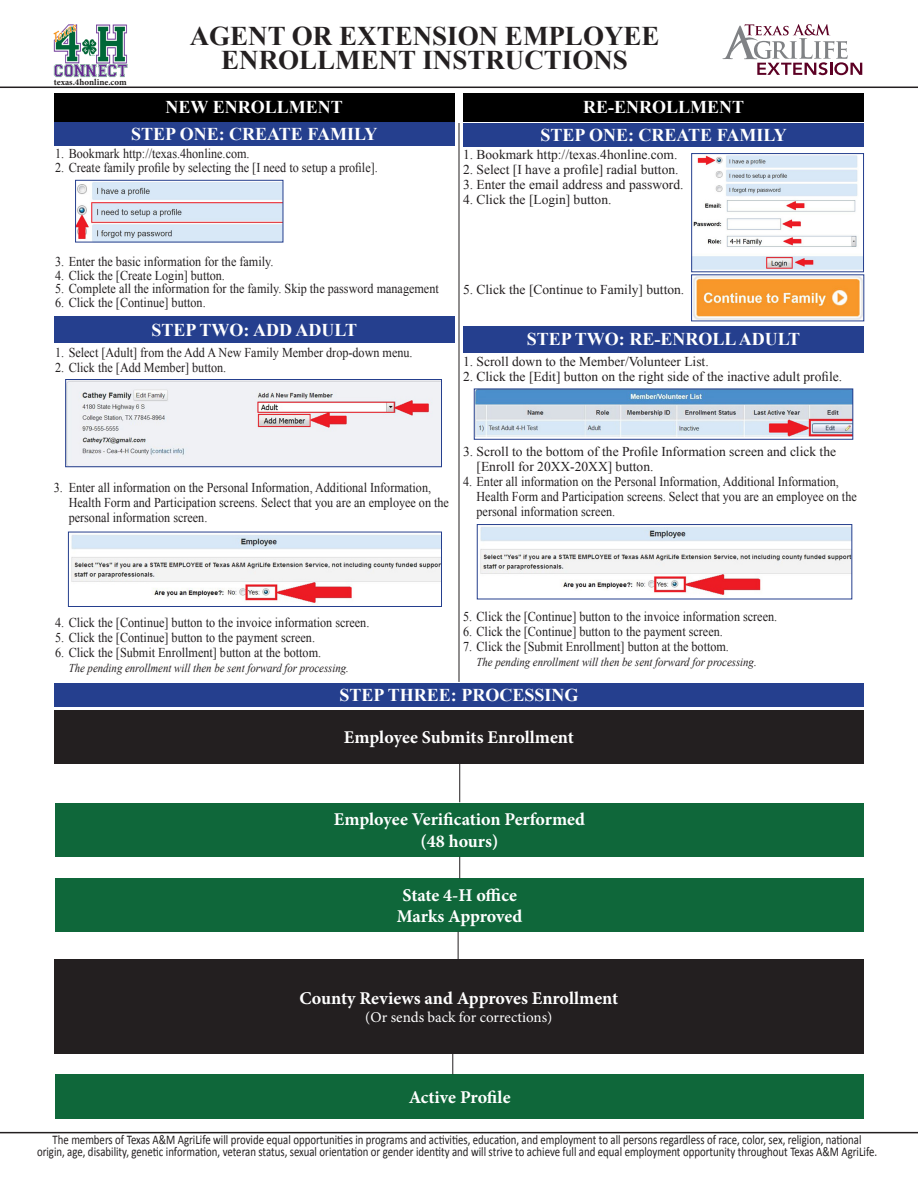
<style>
.page{position:relative;width:918px;height:1188px;background:#fff}
.page>*{position:absolute;margin:0;border:0;box-sizing:border-box;transform-origin:0 0}
.t1{font:700 27px/24px "Times New Roman";color:#231f20;text-align:center}
.t2{font:700 18px/21.6px "Minion Pro";letter-spacing:-.005em;color:#fff;text-align:center}
.t3{font:700 18px "Times New Roman";color:#fff}
.t4{font:15px "Minion Pro";color:#fff}
.t5{font:13.5px/15px "Times New Roman";color:#231f20;scale:.9 1}
.t6{font:13.5px/15px "Times New Roman";color:#231f20}
.t7{font:13.2px/12px "Calibri";color:#231f20;text-align:center;scale:.82 1}
.t8{font:italic 12px "Times New Roman";color:#231f20;scale:.9 1}
.t9{font:700 9px "Minion Pro";color:#231f20}
</style>
<div class="page">
<hr style="left:0;top:1132px;width:918px;height:1px;background:#231f20">
<svg style="left:723px;top:24px;width:139px;height:51px"></svg>
<hr style="left:0;top:87px;width:918px;height:1px;background:#231f20">
<img style="left:53px;top:24px;width:75px;height:54px">
<hr style="left:459px;top:123px;width:1px;height:559px;background:#231f20">
<div style="left:54px;top:123px;width:400px;height:23px;background:#253f8e"></div>
<img style="left:77px;top:182px;width:204px;height:58px">
<div style="left:75px;top:180px;width:208px;height:62px;border:1px solid #253f8e"></div>
<img style="left:67px;top:381px;width:373px;height:84px">
<div style="left:65px;top:379px;width:377px;height:88px;border:1px solid #253f8e"></div>
<div style="left:54px;top:317px;width:400px;height:26px;background:#253f8e"></div>
<img style="left:71px;top:534px;width:369px;height:69px">
<div style="left:68px;top:532px;width:374px;height:75px;border:1px solid #253f8e"></div>
<div style="left:54px;top:93px;width:400px;height:28px;background:#000"></div>
<div style="left:463px;top:123px;width:401px;height:23px;background:#253f8e"></div>
<div style="left:463px;top:326px;width:401px;height:26px;background:#253f8e"></div>
<img style="left:480px;top:526px;width:370px;height:69px">
<div style="left:477px;top:524px;width:375px;height:75px;border:1px solid #253f8e"></div>
<img style="left:476px;top:391px;width:375px;height:46px">
<div style="left:474px;top:389px;width:379px;height:50px;border:1px solid #253f8e"></div>
<div style="left:54px;top:959px;width:810px;height:94px;background:#231f20"></div>
<div style="left:55px;top:803px;width:809px;height:54px;background:#0f673a"></div>
<div style="left:55px;top:878px;width:809px;height:54px;background:#0f673a"></div>
<hr style="left:459px;top:764px;width:1px;height:38px;background:#231f20">
<div style="left:55px;top:1074px;width:809px;height:45px;background:#0f673a"></div>
<svg style="left:459px;top:857px;width:1px;height:21px"></svg>
<div style="left:54px;top:710px;width:810px;height:54px;background:#231f20"></div>
<svg style="left:452px;top:1053px;width:1px;height:21px"></svg>
<svg style="left:458px;top:932px;width:1px;height:27px"></svg>
<div style="left:54px;top:684px;width:810px;height:23px;background:#253f8e"></div>
<img style="left:693px;top:155px;width:169px;height:115px">
<div style="left:691px;top:153px;width:173px;height:119px;border:1px solid #253f8e"></div>
<img style="left:693px;top:277px;width:169px;height:42px">
<div style="left:463px;top:93px;width:401px;height:28px;background:#000"></div>
<p class="t9" style="left:54px;top:76px;width:74px">texas.4honline.com</p>
<p class="t1" style="left:190px;top:24px;width:471px">AGENT OR EXTENSION EMPLOYEE<br>ENROLLMENT INSTRUCTIONS</p>
<p class="t3" style="left:166px;top:95px;width:179px">NEW ENROLLMENT</p>
<p class="t3" style="left:583px;top:95px;width:163px">RE-ENROLLMENT</p>
<p class="t3" style="left:131px;top:122px;width:248px">STEP ONE: CREATE FAMILY</p>
<p class="t5" style="left:55px;top:146px;width:218px">1. Bookmark http://texas.4honline.com.</p>
<p class="t5" style="left:55px;top:160px;width:360px">2. Create family profile by selecting the [I need to setup a profile].</p>
<p class="t5" style="left:55px;top:254px;width:244px">3. Enter the basic information for the family.</p>
<p class="t5" style="left:55px;top:268px;width:190px">4. Click the [Create Login] button.</p>
<p class="t5" style="left:55px;top:281px;width:428px">5. Complete all the information for the family. Skip the password management</p>
<p class="t5" style="left:55px;top:295px;width:169px">6. Click the [Continue] button.</p>
<p class="t5" style="left:55px;top:345px;width:399px">1. Select [Adult] from the Add A New Family Member drop-down menu.</p>
<p class="t5" style="left:55px;top:360px;width:192px">2. Click the [Add Member] button.</p>
<p class="t3" style="left:151px;top:317px;width:207px">STEP TWO: ADD ADULT</p>
<p class="t3" style="left:541px;top:122px;width:248px">STEP ONE: CREATE FAMILY</p>
<p class="t6" style="left:463px;top:147px;width:216px">1. Bookmark http://texas.4honline.com.</p>
<p class="t6" style="left:463px;top:162px;width:217px">2. Select [I have a profile] radial button.</p>
<p class="t6" style="left:463px;top:177px;width:222px">3. Enter the email address and password.</p>
<p class="t6" style="left:463px;top:192px;width:150px">4. Click the [Login] button.</p>
<p class="t6" style="left:463px;top:282px;width:223px">5. Click the [Continue to Family] button.</p>
<p class="t3" style="left:527px;top:327px;width:275px">STEP TWO: RE-ENROLL ADULT</p>
<p class="t6" style="left:463px;top:354px;width:247px">1. Scroll down to the Member/Volunteer List.</p>
<p class="t6" style="left:463px;top:369px;width:381px">2. Click the [Edit] button on the right side of the inactive adult profile.</p>
<p class="t5" style="left:69px;top:480px;width:424px;text-indent:-15px">3. Enter all information on the Personal Information, Additional Information,<br>Health Form and Participation screens. Select that you are an employee on the personal information screen.</p>
<p class="t6" style="left:477px;top:444px;width:361px;text-indent:-14px">3. Scroll to the bottom of the Profile Information screen and click the [Enroll for 20XX-20XX] button.</p>
<p class="t5" style="left:477px;top:474px;width:424px;text-indent:-14px">4. Enter all information on the Personal Information, Additional Information,<br>Health Form and Participation screens. Select that you are an employee on the personal information screen.</p>
<p class="t5" style="left:55px;top:615px;width:351px">4. Click the [Continue] button to the invoice information screen.</p>
<p class="t5" style="left:55px;top:630px;width:290px">5. Click the [Continue] button to the payment screen.</p>
<p class="t5" style="left:55px;top:645px;width:297px">6. Click the [Submit Enrollment] button at the bottom.</p>
<p class="t8" style="left:69px;top:660px;width:313px">The pending enrollment will then be sent forward for processing.</p>
<p class="t5" style="left:463px;top:609px;width:351px">5. Click the [Continue] button to the invoice information screen.</p>
<p class="t5" style="left:463px;top:624px;width:290px">6. Click the [Continue] button to the payment screen.</p>
<p class="t5" style="left:463px;top:639px;width:297px">7. Click the [Submit Enrollment] button at the bottom.</p>
<p class="t8" style="left:477px;top:654px;width:313px">The pending enrollment will then be sent forward for processing.</p>
<p class="t3" style="left:340px;top:683px;width:240px">STEP THREE: PROCESSING</p>
<p class="t2" style="left:344px;top:726px;width:232px">Employee Submits Enrollment</p>
<p class="t2" style="left:334px;top:809px;width:253px">Employee Verification Performed (48 hours)</p>
<p class="t2" style="left:397px;top:884px;width:127px">State 4-H office<br>Marks Approved</p>
<p class="t2" style="left:299px;top:987px;width:320px">County Reviews and Approves Enrollment</p>
<p class="t4" style="left:365px;top:1007px;width:189px">(Or sends back for corrections)</p>
<p class="t2" style="left:409px;top:1086px;width:103px">Active Profile</p>
<p class="t7" style="left:37px;top:1133px;width:1026px">The members of Texas A&amp;M AgriLife will provide equal opportunities in programs and activities, education, and employment to all persons regardless of race, color, sex, religion, national<br>origin, age, disability, genetic information, veteran status, sexual orientation or gender identity and will strive to achieve full and equal employment opportunity throughout Texas A&amp;M AgriLife.</p>
</div>
